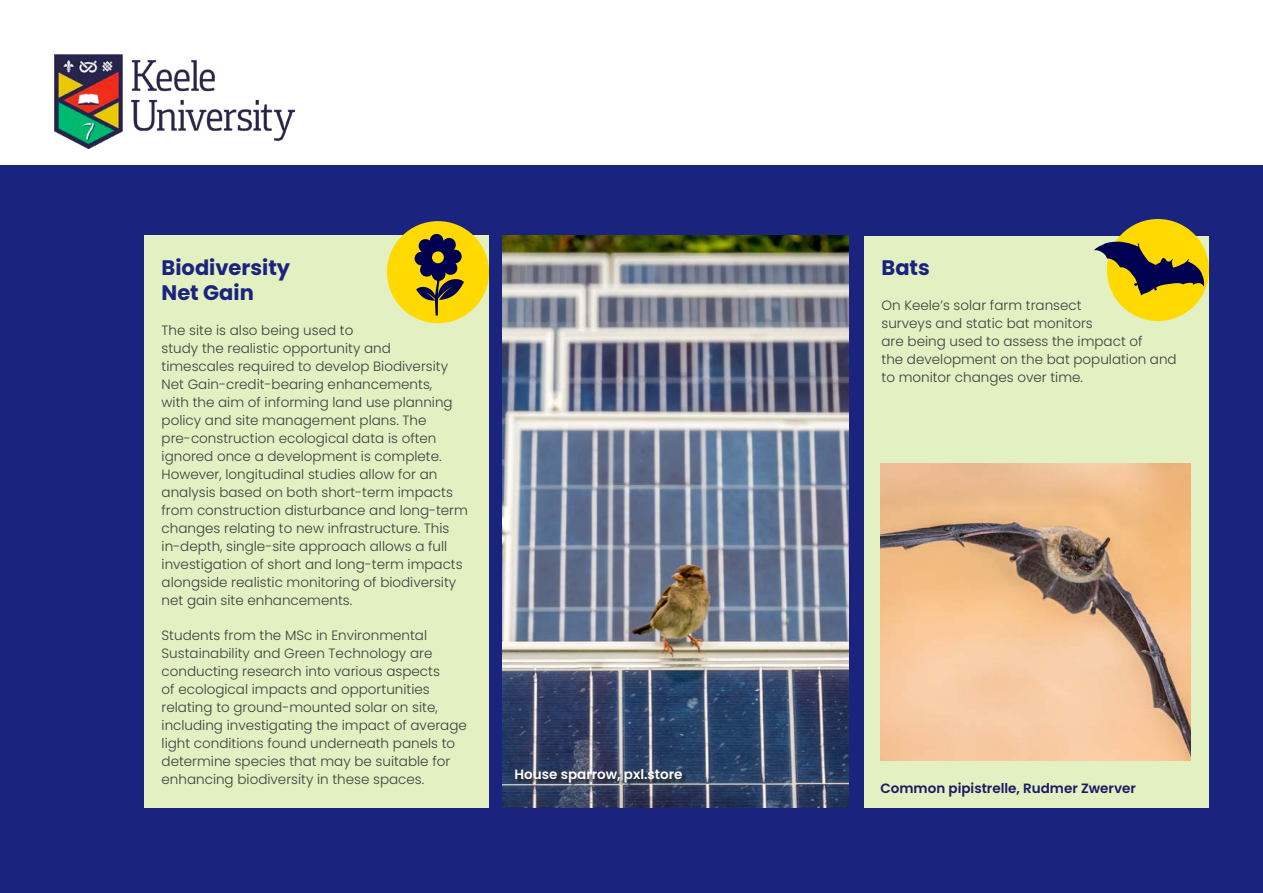
<style>
.page{position:relative;width:1263px;height:893px;background:#fff}
.page>*{position:absolute;margin:0;border:0;box-sizing:border-box;transform-origin:0 0}
.body_text{font:700 21px/25.2px "Poppins";color:#1a237e}
.body_text-2{font:300 13.5px/18px "Poppins";color:#3e3e3f}
.main_body{font:600 13.5px "Poppins";color:#1a1a62}
.main_body-2{font:600 13.5px "Poppins";color:#fff}
</style>
<div class="page">
<div style="left:0;top:166px;width:1263px;height:727px;background:#1a237e"></div>
<img style="left:54px;top:54px;width:241px;height:94px">
<div style="left:145px;top:236px;width:344px;height:572px;background:#e2f0c2"></div>
<div style="left:387px;top:221px;width:102px;height:102px;background:#ffd900;border-radius:50%"></div>
<svg style="left:414px;top:234px;width:50px;height:82px"></svg>
<img style="left:503px;top:235px;width:345px;height:573px">
<div style="left:517px;top:770px;width:170px;height:17px;background:#231f20;opacity:.75"></div>
<div style="left:864px;top:236px;width:345px;height:572px;background:#e2f0c2"></div>
<div style="left:1107px;top:219px;width:102px;height:102px;background:#ffd900;border-radius:50%"></div>
<svg style="left:1094px;top:242px;width:110px;height:54px"></svg>
<img style="left:880px;top:463px;width:311px;height:297px">
<p class="body_text" style="left:162px;top:255px;width:130px">Biodiversity<br>Net Gain</p>
<p class="body_text-2" style="left:162px;top:321px;width:308px">The site is also being used to<br>study the realistic opportunity and<br>timescales required to develop Biodiversity Net Gain-credit-bearing enhancements,<br>with the aim of informing land use planning policy and site management plans. The pre-construction ecological data is often ignored once a development is complete.<br>However, longitudinal studies allow for an analysis based on both short-term impacts from construction disturbance and long-term changes relating to new infrastructure. This in-depth, single-site approach allows a full investigation of short and long-term impacts alongside realistic monitoring of biodiversity net gain site enhancements.</p>
<p class="body_text-2" style="left:162px;top:626px;width:307px">Students from the MSc in Environmental Sustainability and Green Technology are conducting research into various aspects<br>of ecological impacts and opportunities relating to ground-mounted solar on site, including investigating the impact of average light conditions found underneath panels to determine species that may be suitable for enhancing biodiversity in these spaces.</p>
<p class="main_body-2" style="left:514px;top:766px;width:170px">House sparrow, pxl.store</p>
<p class="body_text" style="left:881px;top:255px;width:50px">Bats</p>
<p class="body_text-2" style="left:881px;top:296px;width:297px">On Keele’s solar farm transect<br>surveys and static bat monitors<br>are being used to assess the impact of<br>the development on the bat population and to monitor changes over time.</p>
<p class="main_body" style="left:880px;top:780px;width:257px">Common pipistrelle, Rudmer Zwerver</p>
</div>
